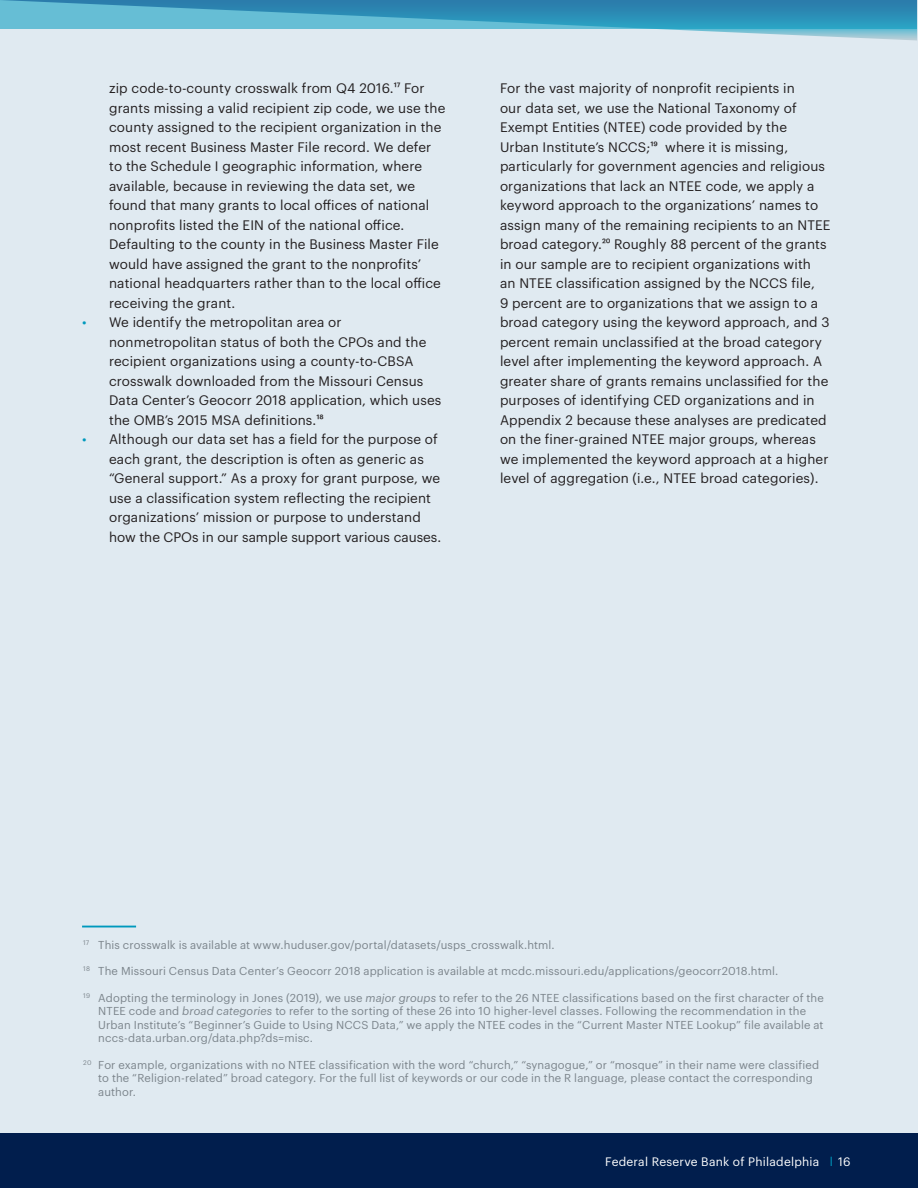
<style>
.page{position:relative;width:918px;height:1188px;background:#fff}
.page>*{position:absolute;margin:0;border:0;box-sizing:border-box;transform-origin:0 0}
.KF_Text{font:13.5px/19.5px "Graphik";letter-spacing:.01em;color:#231f20}
.t1{font:12px "Graphik";letter-spacing:.02em;color:#fff}
.t2{font:11.25px/13.5px "Graphik";letter-spacing:.015em;color:#7c858c}
.s1{color:#0099bd}
.s2{font-style:italic}
.s3{font-family:"Futura BT";font-weight:500;font-stretch:condensed}
</style>
<div class="page">
<div style="left:0;top:1132px;width:907px;height:56px;background:#011e4d"></div>
<div style="left:0;top:0;width:918px;height:1132px;background:#e0eaf1"></div>
<svg style="left:0;top:0;width:917px;height:40px"></svg>
<hr style="left:82px;top:926px;width:54px;height:1px;background:#0099bd">
<p class="KF_Text" style="left:109px;top:77px;width:338px">zip code-to-county crosswalk from Q4 2016.17 For grants missing a valid recipient zip code, we use the county assigned to the recipient organization in the most recent Business Master File record. We defer to the Schedule I geographic information, where available, because in reviewing the data set, we found that many grants to local offices of national nonprofits listed the EIN of the national office.<br>Defaulting to the county in the Business Master File would have assigned the grant to the nonprofits’ national headquarters rather than to the local office receiving the grant.</p>
<p class="KF_Text" style="left:109px;top:311px;width:334px;text-indent:-27px"><span class="s1">•</span> We identify the metropolitan area or nonmetropolitan status of both the CPOs and the recipient organizations using a county-to-CBSA crosswalk downloaded from the Missouri Census Data Center’s Geocorr 2018 application, which uses the OMB’s 2015 MSA definitions.18</p>
<p class="KF_Text" style="left:109px;top:428px;width:334px;text-indent:-27px"><span class="s1">•</span> Although our data set has a field for the purpose of each grant, the description is often as generic as “General support.” As a proxy for grant purpose, we use a classification system reflecting the recipient organizations’ mission or purpose to understand how the CPOs in our sample support various causes.</p>
<p class="KF_Text" style="left:500px;top:77px;width:332px">For the vast majority of nonprofit recipients in<br>our data set, we use the National Taxonomy of Exempt Entities (NTEE) code provided by the<br>Urban Institute’s NCCS;19 where it is missing, particularly for government agencies and religious organizations that lack an NTEE code, we apply a keyword approach to the organizations’ names to assign many of the remaining recipients to an NTEE broad category.20 Roughly 88 percent of the grants in our sample are to recipient organizations with<br>an NTEE classification assigned by the NCCS file,<br>9 percent are to organizations that we assign to a broad category using the keyword approach, and 3 percent remain unclassified at the broad category level after implementing the keyword approach. A greater share of grants remains unclassified for the purposes of identifying CED organizations and in Appendix 2 because these analyses are predicated on the finer-grained NTEE major groups, whereas we implemented the keyword approach at a higher level of aggregation (i.e., NTEE broad categories).</p>
<p class="t2" style="left:83px;top:937px;width:473px"><sup>17</sup> This crosswalk is available at www.huduser.gov/portal/datasets/usps_crosswalk.html.</p>
<p class="t2" style="left:83px;top:963px;width:697px"><sup>18</sup> The Missouri Census Data Center’s Geocorr 2018 application is available at mcdc.missouri.edu/applications/geocorr2018.html.</p>
<p class="t2" style="left:98px;top:990px;width:727px;text-indent:-15px"><sup>19</sup> Adopting the terminology in Jones (2019), we use <span class="s2">major groups</span> to refer to the 26 NTEE classifications based on the first character of the NTEE code and <span class="s2">broad categories</span> to refer to the sorting of these 26 into 10 higher-level classes. Following the recommendation in the Urban Institute’s “Beginner’s Guide to Using NCCS Data,” we apply the NTEE codes in the “Current Master NTEE Lookup” file available at nccs-data.urban.org/data.php?ds=misc.</p>
<p class="t2" style="left:98px;top:1057px;width:722px;text-indent:-15px"><sup>20</sup> For example, organizations with no NTEE classification with the word “church,” “synagogue,” or “mosque” in their name were classified to the “Religion-related” broad category. For the full list of keywords or our code in the R language, please contact the corresponding author.</p>
<p class="t1" style="left:605px;top:1152px;width:247px">Federal Reserve Bank of Philadelphia <span class="s3">16</span><span class="s1">l</span> 16</p>
<p class="t1" style="left:559px;top:1152px;width:255px">FEDERAL RESERVE BANK OF PHILADELPHIA</p>
</div>
